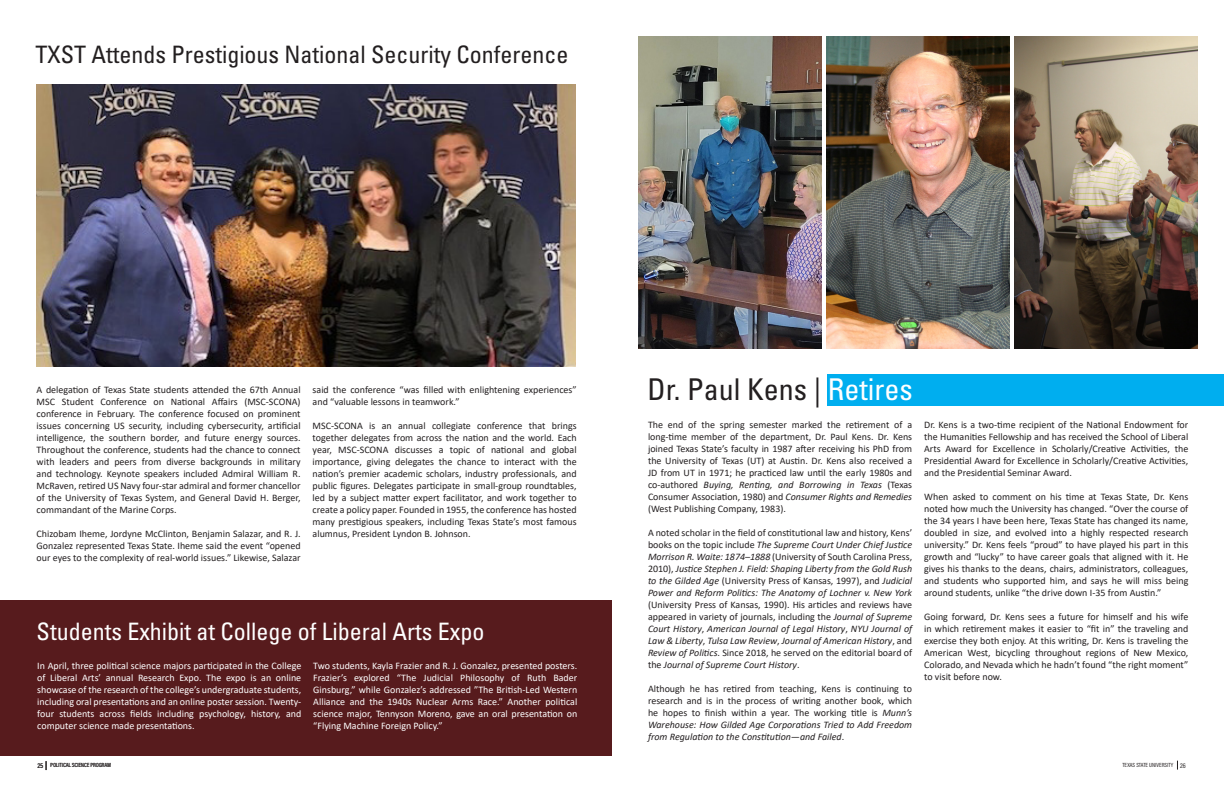
<style>
.page{position:relative;width:1224px;height:792px;background:#fff}
.page>*{position:absolute;margin:0;border:0;box-sizing:border-box;transform-origin:0 0}
.t1{font:condensed 30px "Univers LT Std";color:#231f20}
.t2{font:condensed 24px "Univers LT Std";color:#231f20}
.t3{font:condensed 24px "Univers LT Std";color:#fff}
.t4{font:10px/12px "Calibri";color:#231f20;text-align:justify}
.t5{font:italic 10px/12px "Calibri";color:#231f20;text-align:justify}
.t6{font:10px/12px "Calibri";color:#fff;text-align:justify}
.t7{font:7px "Acumin Pro Cond";color:#231f20}
.t8{font:6px "Acumin Pro Cond";color:#231f20}
.s1{color:#fff}
.s2{font-style:italic}
.s3{font-style:normal}
.s4{font-size:7px}
</style>
<div class="page">
<div style="left:0;top:601px;width:612px;height:155px;background:#571b1d"></div>
<img style="left:36px;top:84px;width:539px;height:282px">
<div style="left:827px;top:375px;width:396px;height:31px;background:#00aeef"></div>
<img style="left:639px;top:36px;width:182px;height:313px">
<img style="left:1015px;top:36px;width:182px;height:313px">
<img style="left:827px;top:36px;width:182px;height:313px">
<svg style="left:45px;top:761px;width:2px;height:9px"></svg>
<p class="t2" style="left:35px;top:39px;width:535px">TXST Attends Prestigious National Security Conference</p>
<p class="t4" style="left:37px;top:384px;width:266px">A delegation of Texas State students attended the 67th Annual MSC Student Conference on National Affairs (MSC-SCONA) conference in February. The conference focused on prominent issues concerning US security, including cybersecurity, artificial intelligence, the southern border, and future energy sources.<br>Throughout the conference, students had the chance to connect with leaders and peers from diverse backgrounds in military and technology. Keynote speakers included Admiral William R.<br>McRaven, retired US Navy four-star admiral and former chancellor of the University of Texas System, and General David H. Berger, commandant of the Marine Corps.</p>
<p class="t4" style="left:37px;top:528px;width:266px">Chizobam Iheme, Jordyne McClinton, Benjamin Salazar, and R. J.<br>Gonzalez represented Texas State. Iheme said the event “opened our eyes to the complexity of real-world issues.” Likewise, Salazar</p>
<p class="t4" style="left:313px;top:384px;width:265px">said the conference “was filled with enlightening experiences” and “valuable lessons in teamwork.”</p>
<p class="t4" style="left:313px;top:420px;width:266px">MSC-SCONA is an annual collegiate conference that brings together delegates from across the nation and the world. Each year, MSC-SCONA discusses a topic of national and global importance, giving delegates the chance to interact with the nation’s premier academic scholars, industry professionals, and public figures. Delegates participate in small-group roundtables, led by a subject matter expert facilitator, and work together to create a policy paper. Founded in 1955, the conference has hosted many prestigious speakers, including Texas State’s most famous alumnus, President Lyndon B. Johnson.</p>
<p class="t3" style="left:37px;top:617px;width:449px">Students Exhibit at College of Liberal Arts Expo</p>
<p class="t6" style="left:37px;top:660px;width:266px">In April, three political science majors participated in the College of Liberal Arts’ annual Research Expo. The expo is an online showcase of the research of the college’s undergraduate students, including oral presentations and an online poster session. Twenty&shy;four students across fields including psychology, history, and computer science made presentations.</p>
<p class="t6" style="left:313px;top:660px;width:266px">Two students, Kayla Frazier and R. J. Gonzalez, presented posters.<br>Frazier’s explored “The Judicial Philosophy of Ruth Bader Ginsburg,” while Gonzalez’s addressed ”The British-Led Western Alliance and the 1940s Nuclear Arms Race.” Another political science major, Tennyson Moreno, gave an oral presentation on “Flying Machine Foreign Policy.”</p>
<p class="t7" style="left:38px;top:761px;width:7px">25</p>
<p class="t8" style="left:50px;top:761px;width:62px">POLITICAL SCIENCE PROGRAM</p>
<p class="t1" style="left:648px;top:370px;width:267px">Dr. Paul Kens | <span class="s1">Retires</span></p>
<p class="t4" style="left:648px;top:418px;width:266px">The end of the spring semester marked the retirement of a long-time member of the department, Dr. Paul Kens. Dr. Kens joined Texas State’s faculty in 1987 after receiving his PhD from the University of Texas (UT) at Austin. Dr. Kens also received a JD from UT in 1971; he practiced law until the early 1980s and co-authored <span class="s2">Buying, Renting, and Borrowing in Texas</span> (Texas Consumer Association, 1980) and <span class="s2">Consumer Rights and Remedies </span>(West Publishing Company, 1983).</p>
<p class="t5" style="left:648px;top:526px;width:266px"><span class="s3">A noted scholar in the field of constitutional law and history, Kens’ books on the topic include</span> The Supreme Court Under Chief Justice Morrison R. Waite: 1874–1888 <span class="s3">(University of South Carolina Press, 2010),</span> Justice Stephen J. Field: Shaping Liberty from the Gold Rush to the Gilded Age <span class="s3">(University Press of Kansas, 1997), and</span> Judicial Power and Reform Politics: The Anatomy of Lochner v. New York <span class="s3">(University Press of Kansas, 1990). His articles and reviews have appeared in variety of journals, including the</span> Journal of Supreme Court History<span class="s3">,</span> American Journal of Legal History<span class="s3">,</span> NYU Journal of Law &amp; Liberty<span class="s3">,</span> Tulsa Law Review<span class="s3">,</span> Journal of American History<span class="s3">, and </span>Review of Politics<span class="s3">. Since 2018, he served on the editorial board of the</span> Journal of Supreme Court History<span class="s3">.</span></p>
<p class="t4" style="left:648px;top:682px;width:266px">Although he has retired from teaching, Kens is continuing to research and is in the process of writing another book, which he hopes to finish within a year. The working title is <span class="s2">Munn’s Warehouse: How Gilded Age Corporations Tried to Add Freedom from Regulation to the Constitution—and Failed</span>.</p>
<p class="t4" style="left:924px;top:418px;width:266px">Dr. Kens is a two-time recipient of the National Endowment for the Humanities Fellowship and has received the School of Liberal Arts Award for Excellence in Scholarly/Creative Activities, the Presidential Award for Excellence in Scholarly/Creative Activities, and the Presidential Seminar Award.</p>
<p class="t4" style="left:924px;top:490px;width:266px">When asked to comment on his time at Texas State, Dr. Kens noted how much the University has changed. “Over the course of the 34 years I have been here, Texas State has changed its name, doubled in size, and evolved into a highly respected research university.” Dr. Kens feels “proud” to have played his part in this growth and “lucky” to have career goals that aligned with it. He gives his thanks to the deans, chairs, administrators, colleagues, and students who supported him, and says he will miss being around students, unlike “the drive down I-35 from Austin.”</p>
<p class="t4" style="left:924px;top:610px;width:266px">Going forward, Dr. Kens sees a future for himself and his wife in which retirement makes it easier to “fit in” the traveling and exercise they both enjoy. At this writing, Dr. Kens is traveling the American West, bicycling throughout regions of New Mexico, Colorado, and Nevada which he hadn’t found “the right moment” to visit before now.</p>
<p class="t8" style="left:1122px;top:761px;width:65px">TEXAS STATE UNIVERSITY <span class="s4">26</span></p>
</div>
